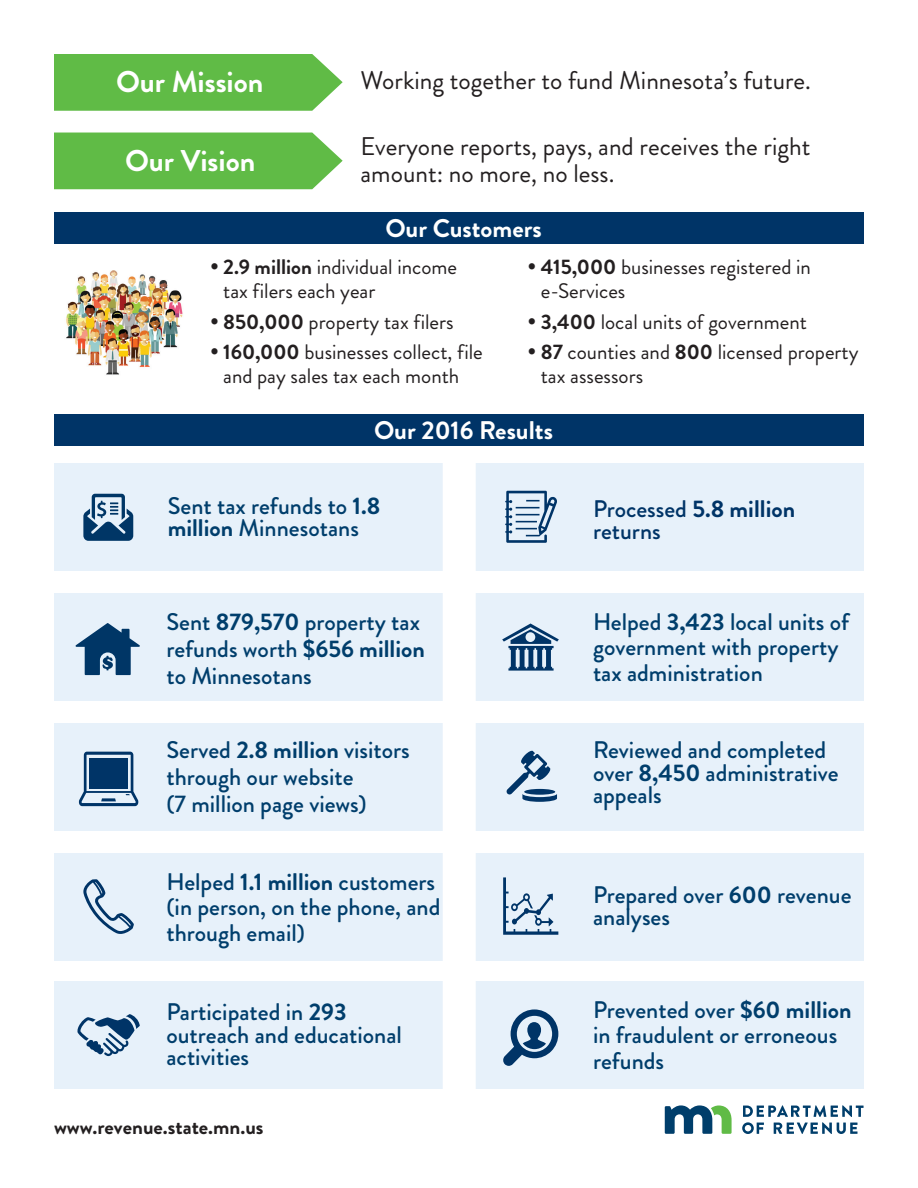
<style>
.page{position:relative;width:918px;height:1188px;background:#fff}
.page>*{position:absolute;margin:0;border:0;box-sizing:border-box;transform-origin:0 0}
.t1{font:700 30px "Brandon Grotesque";color:#fff}
.t2{font:25.5px "Brandon Grotesque";color:#231f20}
.t3{font:700 25.5px "Brandon Grotesque";color:#fff}
.t4{font:500 24px/22.5px "Brandon Grotesque";color:#003e6c}
.t5{font:500 24px/22.5px "Brandon Grotesque";color:#003467}
.t6{font:21px/24px "Brandon Grotesque";color:#231f20}
.t7{font:700 21px "Brandon Grotesque";color:#231f20}
.s1{font-weight:700}
</style>
<div class="page">
<div style="left:54px;top:133px;width:289px;height:56px;background:#60bb46"></div>
<svg style="left:54px;top:54px;width:289px;height:57px;background:#69bf51"></svg>
<div style="left:54px;top:212px;width:810px;height:32px;background:#003467"></div>
<div style="left:54px;top:723px;width:810px;height:108px;background:#e7f1fa"></div>
<svg style="left:79px;top:752px;width:59px;height:54px"></svg>
<svg style="left:506px;top:750px;width:51px;height:52px"></svg>
<div style="left:54px;top:853px;width:810px;height:108px;background:#e7f1fa"></div>
<svg style="left:503px;top:877px;width:55px;height:58px"></svg>
<svg style="left:83px;top:879px;width:51px;height:55px"></svg>
<div style="left:54px;top:463px;width:810px;height:108px;background:#e7f1fa"></div>
<svg style="left:505px;top:491px;width:52px;height:52px"></svg>
<svg style="left:83px;top:494px;width:50px;height:47px"></svg>
<div style="left:54px;top:593px;width:810px;height:108px;background:#e7f1fa"></div>
<svg style="left:502px;top:624px;width:57px;height:47px"></svg>
<svg style="left:76px;top:623px;width:64px;height:52px"></svg>
<div style="left:54px;top:981px;width:810px;height:108px;background:#e7f1fa"></div>
<svg style="left:77px;top:1014px;width:63px;height:42px"></svg>
<svg style="left:503px;top:1009px;width:55px;height:57px"></svg>
<svg style="left:665px;top:1105px;width:67px;height:29px"></svg>
<svg style="left:742px;top:1105px;width:122px;height:29px"></svg>
<div style="left:54px;top:414px;width:810px;height:32px;background:#003467"></div>
<img style="left:66px;top:270px;width:117px;height:105px">
<div style="left:443px;top:459px;width:33px;height:631px;background:#fff"></div>
<p class="t1" style="left:116px;top:61px;width:149px">Our Mission</p>
<p class="t2" style="left:361px;top:62px;width:452px">Working together to fund Minnesota’s future.</p>
<p class="t1" style="left:125px;top:139px;width:132px">Our Vision</p>
<p class="t2" style="left:361px;top:129px;width:451px">Everyone reports, pays, and receives the right</p>
<p class="t2" style="left:361px;top:156px;width:255px">amount: no more, no less.</p>
<p class="t3" style="left:386px;top:210px;width:158px">Our Customers</p>
<p class="t6" style="left:223px;top:255px;width:236px"><span class="s1">2.9 million</span> individual income tax filers each year</p>
<p class="t6" style="left:223px;top:310px;width:232px"><span class="s1">850,000</span> property tax filers</p>
<p class="t6" style="left:223px;top:340px;width:261px"><span class="s1">160,000</span> businesses collect, file and pay sales tax each month</p>
<p class="t6" style="left:541px;top:255px;width:272px"><span class="s1">415,000</span> businesses registered in e-Services</p>
<p class="t6" style="left:541px;top:310px;width:268px"><span class="s1">3,400</span> local units of government</p>
<p class="t6" style="left:541px;top:340px;width:319px"><span class="s1">87</span> counties and <span class="s1">800</span> licensed property tax assessors</p>
<p class="t3" style="left:374px;top:412px;width:180px">Our 2016 Results</p>
<p class="t4" style="left:168px;top:495px;width:214px">Sent tax refunds to <span class="s1">1.8 million</span> Minnesotans</p>
<p class="t4" style="left:166px;top:609px;width:260px;line-height:27px">Sent <span class="s1">879,570</span> property tax refunds worth <span class="s1">$656 million </span>to Minnesotans</p>
<p class="t5" style="left:593px;top:497px;width:204px">Processed <span class="s1">5.8 million </span>returns</p>
<p class="t4" style="left:593px;top:609px;width:258px;line-height:25.5px">Helped <span class="s1">3,423</span> local units of government with property tax administration</p>
<p class="t4" style="left:166px;top:737px;width:245px;line-height:27px">Served <span class="s1">2.8 million</span> visitors through our website<br>(7 million page views)</p>
<p class="t4" style="left:593px;top:739px;width:247px">Reviewed and completed over <span class="s1">8,450</span> administrative appeals</p>
<p class="t4" style="left:166px;top:869px;width:276px;line-height:25.5px">Helped <span class="s1">1.1 million</span> customers (in person, on the phone, and through email)</p>
<p class="t4" style="left:593px;top:884px;width:260px">Prepared over <span class="s1">600</span> revenue analyses</p>
<p class="t4" style="left:166px;top:1001px;width:237px">Participated in <span class="s1">293 </span>outreach and educational activities</p>
<p class="t4" style="left:593px;top:997px;width:260px;line-height:25.5px">Prevented over <span class="s1">$60 million </span>in fraudulent or erroneous refunds</p>
<p class="t7" style="left:54px;top:1112px;width:211px">www.revenue.state.mn.us</p>
</div>
